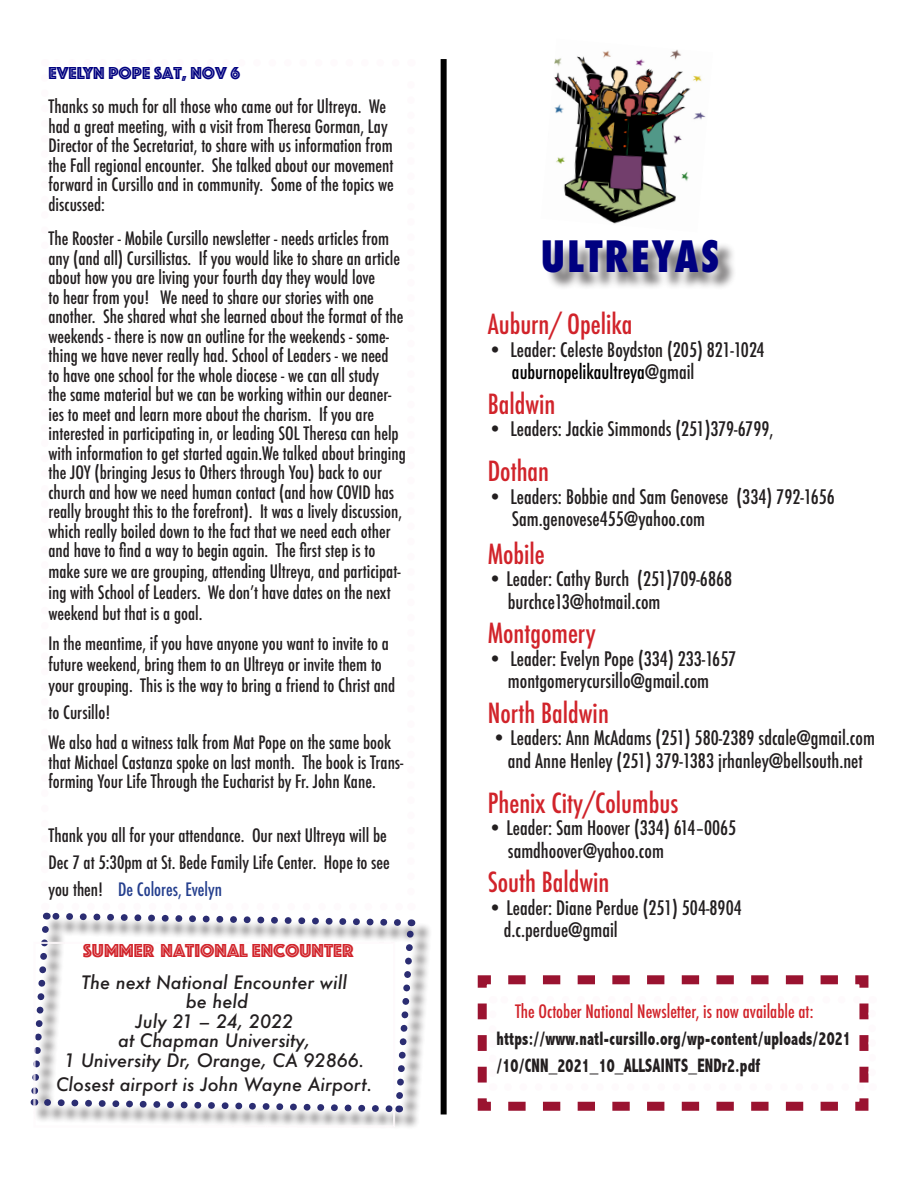
<style>
.page{position:relative;width:918px;height:1188px;background:#fff}
.page>*{position:absolute;margin:0;border:0;box-sizing:border-box;transform-origin:0 0}
.t1{font:800 condensed 42px "Futura";letter-spacing:.06em;color:#000080;scale:.94 1}
.t2{font:500 condensed 27px "Futura";color:#d1232a}
.t3{font:500 condensed 19.5px/22.5px "Futura";color:#231f20}
.t4{font:800 condensed 19.5px/27px "Abadi";letter-spacing:.01em;color:#231f20;scale:.8 1}
.t5{font:19.5px "Phosphate Inline";color:#d1232a}
.t6{font:500 condensed 18px/19.8px "Futura";color:#231f20}
.t7{font:italic 500 18px/19.5px "Futura";color:#231f20;text-align:center}
.t8{font:500 condensed 18px "Futura";color:#d1232a}
.t9{font:18px "Phosphate Inline";color:#000080}
.s1{color:#253f8e}
.s2{color:#000}
</style>
<div class="page">
<div style="left:441px;top:59px;width:6px;height:1056px;background:#000"></div>
<div style="left:545px;top:242px;width:192px;height:49px;background:#231f20;opacity:.61"></div>
<img style="left:554px;top:49px;width:152px;height:175px">
<div style="left:34px;top:916px;width:399px;height:215px;background:#231f20;opacity:.93"></div>
<svg style="left:477px;top:975px;width:392px;height:136px"></svg>
<svg style="left:30px;top:912px;width:388px;height:217px"></svg>
<svg style="left:478px;top:996px;width:391px;height:95px"></svg>
<p class="t9" style="left:49px;top:60px;width:193px">EVELYN POPE SAT, NOV 6</p>
<p class="t6" style="left:49px;top:97px;width:347px">Thanks so much for all those who came out for Ultreya. We had a great meeting, with a visit from Theresa Gorman, Lay Director of the Secretariat, to share with us information from the Fall regional encounter. She talked about our movement forward in Cursillo and in community. Some of the topics we discussed:</p>
<p class="t6" style="left:49px;top:229px;width:359px">The Rooster - Mobile Cursillo newsletter - needs articles from any (and all) Cursillistas. If you would like to share an article about how you are living your fourth day they would love<br>to hear from you! We need to share our stories with one another. She shared what she learned about the format of the weekends - there is now an outline for the weekends - some&shy;thing we have never really had. School of Leaders - we need<br>to have one school for the whole diocese - we can all study<br>the same material but we can be working within our deaner&shy;ies to meet and learn more about the charism. If you are interested in participating in, or leading SOL Theresa can help with information to get started again.We talked about bringing the JOY (bringing Jesus to Others through You) back to our church and how we need human contact (and how COVID has really brought this to the forefront). It was a lively discussion, which really boiled down to the fact that we need each other and have to find a way to begin again. The first step is to make sure we are grouping, attending Ultreya, and participat&shy;ing with School of Leaders. We don’t have dates on the next weekend but that is a goal.</p>
<p class="t6" style="left:49px;top:633px;width:348px;line-height:21px">In the meantime, if you have anyone you want to invite to a future weekend, bring them to an Ultreya or invite them to your grouping. This is the way to bring a friend to Christ and</p>
<p class="t6" style="left:49px;top:698px;width:344px;line-height:30px">to Cursillo!<br>We also had a witness talk from Mat Pope on the same book</p>
<p class="t6" style="left:49px;top:752px;width:356px">that Michael Castanza spoke on last month. The book is Trans&shy;forming Your Life Through the Eucharist by Fr. John Kane.</p>
<p class="t6" style="left:49px;top:822px;width:343px;line-height:27px">Thank you all for your attendance. Our next Ultreya will be<br>Dec 7 at 5:30pm at St. Bede Family Life Center. Hope to see you then! <span class="s1">De Colores, Evelyn</span></p>
<p class="t5" style="left:83px;top:937px;width:272px">SUMMER NATIONAL ENCOUNTER</p>
<p class="t7" style="left:64px;top:972px;width:302px">The next National Encounter will<br>be held<br>July 21 – 24, 2022<br>at Chapman University,<br>1 University Dr, Orange, CA 92866.</p>
<p class="t7" style="left:56px;top:1074px;width:318px">Closest airport is John Wayne Airport.</p>
<p class="t1" style="left:541px;top:227px;width:191px">ULTREYAS</p>
<h2 class="t2" style="left:488px;top:307px;width:146px">Auburn/ Opelika</h2>
<p class="t3" style="left:512px;top:339px;width:254px;text-indent:-24px">• Leader: Celeste Boydston (205) 821-1024 <span class="s2">auburnopelikaultreya</span>@gmail</p>
<h2 class="t2" style="left:488px;top:387px;width:69px">Baldwin</h2>
<p class="t3" style="left:488px;top:418px;width:287px">• Leaders: Jackie Simmonds (251)379-6799,</p>
<h2 class="t2" style="left:488px;top:454px;width:63px">Dothan</h2>
<p class="t3" style="left:512px;top:486px;width:325px;text-indent:-24px">• Leaders: Bobbie and Sam Genovese (334) 792-1656<br>Sam.genovese455@yahoo.com</p>
<h2 class="t2" style="left:488px;top:537px;width:59px">Mobile</h2>
<p class="t3" style="left:508px;top:568px;width:226px;text-indent:-20px">• Leader: Cathy Burch (251)709-6868 burchce13@hotmail.com</p>
<h2 class="t2" style="left:488px;top:616px;width:110px">Montgomery</h2>
<p class="t3" style="left:488px;top:648px;width:250px;text-align:center">• Leader: Evelyn Pope (334) 233-1657 montgomerycursillo@gmail.com</p>
<h2 class="t2" style="left:488px;top:696px;width:123px">North Baldwin</h2>
<p class="t3" style="left:492px;top:727px;width:385px;text-align:center">• Leaders: Ann McAdams (251) 580-2389 sdcale@gmail.com and Anne Henley (251) 379-1383 jrhanley@bellsouth.net</p>
<h2 class="t2" style="left:488px;top:786px;width:192px">Phenix City/Columbus</h2>
<p class="t3" style="left:508px;top:817px;width:230px;text-indent:-20px">• Leader: Sam Hoover (334) 614–0065 samdhoover@yahoo.com</p>
<h2 class="t2" style="left:488px;top:865px;width:123px">South Baldwin</h2>
<p class="t3" style="left:504px;top:897px;width:239px;text-indent:-16px">• Leader: Diane Perdue (251) 504-8904 d.c.perdue@gmail</p>
<p class="t8" style="left:515px;top:1000px;width:300px">The October National Newsletter, is now available at:</p>
<p class="t4" style="left:496px;top:1025px;width:445px">https://www.natl-cursillo.org/wp-content/uploads/2021 /10/CNN_2021_10_ALLSAINTS_ENDr2.pdf</p>
</div>
